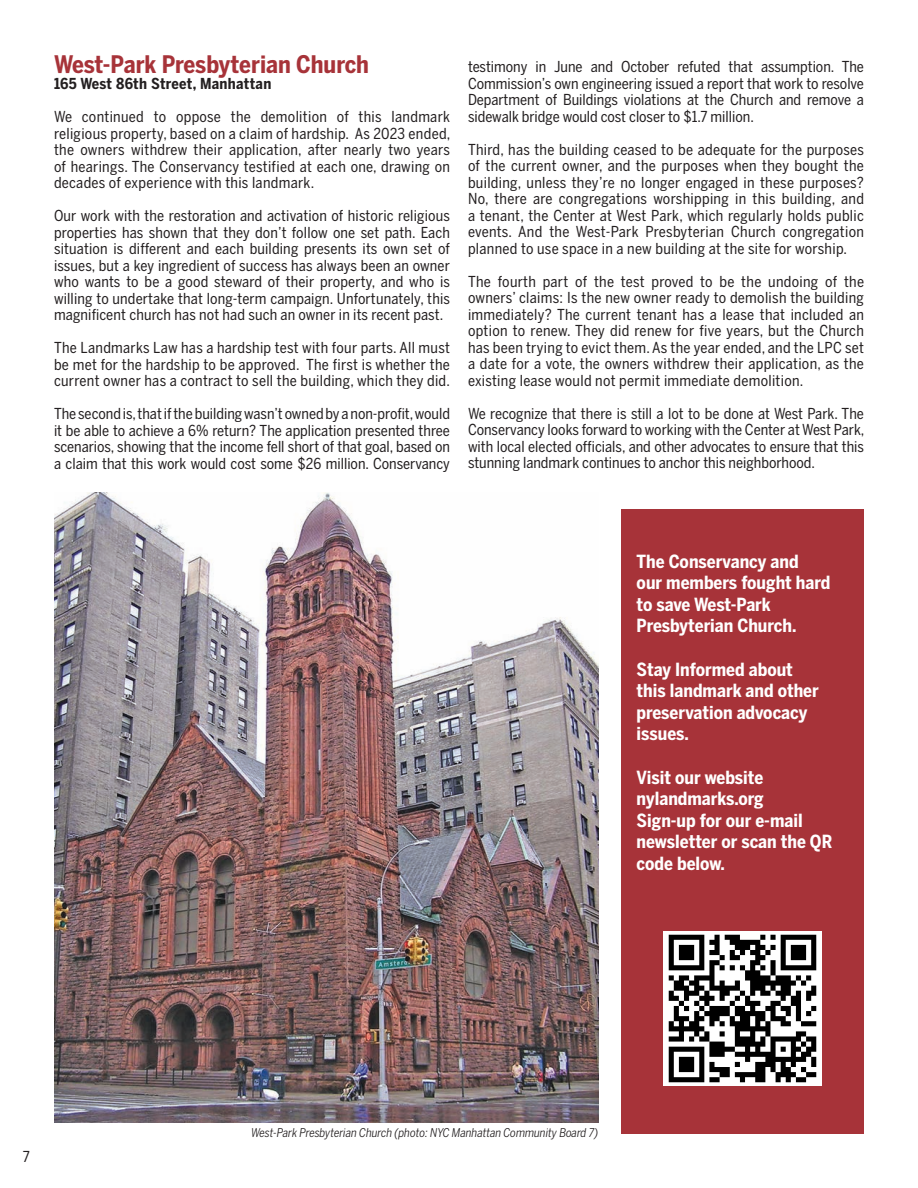
<style>
.page{position:relative;width:918px;height:1188px;background:#fff}
.page>*{position:absolute;margin:0;border:0;box-sizing:border-box;transform-origin:0 0}
.t1{font:700 24px "Benton Sans Cond";color:#a73339}
.t2{font:700 18px/21.6px "Benton Sans Cond";color:#fff}
.t3{font:15px/16.5px "Benton Sans Cond";letter-spacing:.01em;color:#231f20;text-align:justify}
.t4{font:700 15px "Benton Sans Cond";letter-spacing:.02em;color:#231f20}
.t5{font:italic 12px "Benton Sans Cond";letter-spacing:-.005em;color:#231f20}
</style>
<div class="page">
<img style="left:54px;top:492px;width:544px;height:630px">
<div style="left:621px;top:509px;width:243px;height:625px;background:#a73339"></div>
<img style="left:663px;top:932px;width:159px;height:153px">
<p class="t1" style="left:54px;top:50px;width:317px">West-Park Presbyterian Church</p>
<p class="t4" style="left:54px;top:75px;width:219px">165 West 86th Street, Manhattan</p>
<p class="t3" style="left:54px;top:109px;width:398px">We continued to oppose the demolition of this landmark religious property, based on a claim of hardship. As 2023 ended, the owners withdrew their application, after nearly two years of hearings. The Conservancy testified at each one, drawing on decades of experience with this landmark.</p>
<p class="t3" style="left:54px;top:208px;width:398px">Our work with the restoration and activation of historic religious properties has shown that they don’t follow one set path. Each situation is different and each building presents its own set of issues, but a key ingredient of success has always been an owner who wants to be a good steward of their property, and who is willing to undertake that long-term campaign. Unfortunately, this magnificent church has not had such an owner in its recent past.</p>
<p class="t3" style="left:54px;top:340px;width:398px">The Landmarks Law has a hardship test with four parts. All must be met for the hardship to be approved. The first is whether the current owner has a contract to sell the building, which they did.</p>
<p class="t3" style="left:54px;top:406px;width:398px">The second is, that if the building wasn’t owned by a non-profit, would it be able to achieve a 6% return? The application presented three scenarios, showing that the income fell short of that goal, based on a claim that this work would cost some $26 million. Conservancy</p>
<p class="t3" style="left:468px;top:58px;width:398px">testimony in June and October refuted that assumption. The Commission’s own engineering issued a report that work to resolve Department of Buildings violations at the Church and remove a sidewalk bridge would cost closer to $1.7 million.</p>
<p class="t3" style="left:468px;top:141px;width:398px">Third, has the building ceased to be adequate for the purposes of the current owner, and the purposes when they bought the building, unless they’re no longer engaged in these purposes?<br>No, there are congregations worshipping in this building, and a tenant, the Center at West Park, which regularly holds public events. And the West-Park Presbyterian Church congregation planned to use space in a new building at the site for worship.</p>
<p class="t3" style="left:468px;top:273px;width:398px">The fourth part of the test proved to be the undoing of the owners’ claims: Is the new owner ready to demolish the building immediately? The current tenant has a lease that included an option to renew. They did renew for five years, but the Church has been trying to evict them. As the year ended, and the LPC set a date for a vote, the owners withdrew their application, as the existing lease would not permit immediate demolition.</p>
<p class="t3" style="left:468px;top:405px;width:398px">We recognize that there is still a lot to be done at West Park. The Conservancy looks forward to working with the Center at West Park, with local elected officials, and other advocates to ensure that this stunning landmark continues to anchor this neighborhood.</p>
<p class="t2" style="left:637px;top:550px;width:195px">The Conservancy and<br>our members fought hard to save West-Park<br>Presbyterian Church.</p>
<p class="t2" style="left:637px;top:658px;width:184px">Stay Informed about this landmark and other preservation advocacy issues.</p>
<p class="t2" style="left:637px;top:766px;width:197px">Visit our website nylandmarks.org<br>Sign-up for our e-mail newsletter or scan the QR code below.</p>
<p class="t3" style="left:23px;top:1149px;width:9px">7</p>
<p class="t5" style="left:251px;top:1125px;width:349px">West-Park Presbyterian Church (photo: NYC Manhattan Community Board 7)</p>
</div>
